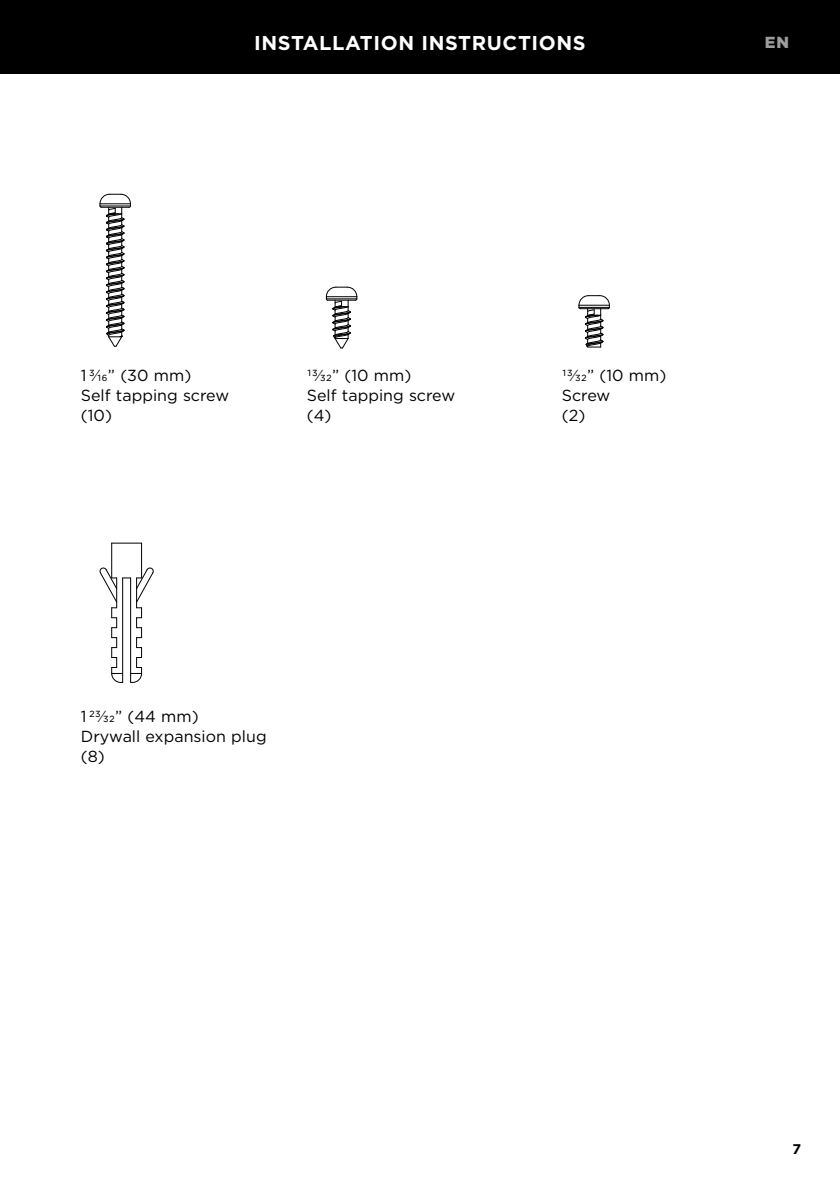
<style>
.page{position:relative;width:840px;height:1191px;background:#fff}
.page>*{position:absolute;margin:0;border:0;box-sizing:border-box;transform-origin:0 0}
.t1{font:700 20px "Gotham";letter-spacing:.03em;color:#fff}
.t2{font:16px/20px "Gotham";color:#000}
.t3{font:16px/20px "Gotham";letter-spacing:-.02em;color:#000}
.t4{font:900 16px "Gotham";color:#9b9c9c}
.t5{font:700 14px "Gotham";color:#000}
</style>
<div class="page">
<div style="left:0;top:0;width:839px;height:74px;background:#000"></div>
<svg style="left:99px;top:193px;width:32px;height:154px"></svg>
<svg style="left:325px;top:286px;width:32px;height:63px"></svg>
<svg style="left:578px;top:295px;width:32px;height:53px"></svg>
<hr style="left:111px;top:543px;width:1px;height:35px;background:#000">
<hr style="left:141px;top:543px;width:1px;height:35px;background:#000">
<svg style="left:112px;top:542px;width:29px;height:1px"></svg>
<svg style="left:99px;top:566px;width:55px;height:117px"></svg>
<p class="t1" style="left:254px;top:30px;width:333px">INSTALLATION INSTRUCTIONS</p>
<p class="t4" style="left:764px;top:31px;width:26px">EN</p>
<p class="t2" style="left:81px;top:365px;width:150px">1 3/16” (30 mm)<br>Self tapping screw (10)</p>
<p class="t2" style="left:307px;top:365px;width:150px">13/32” (10 mm)<br>Self tapping screw (4)</p>
<p class="t3" style="left:561px;top:365px;width:106px">13/32” (10 mm)<br>Screw<br>(2)</p>
<p class="t2" style="left:81px;top:705px;width:187px">1 23/32” (44 mm)<br>Drywall expansion plug (8)</p>
<p class="t5" style="left:792px;top:1139px;width:10px">7</p>
</div>
